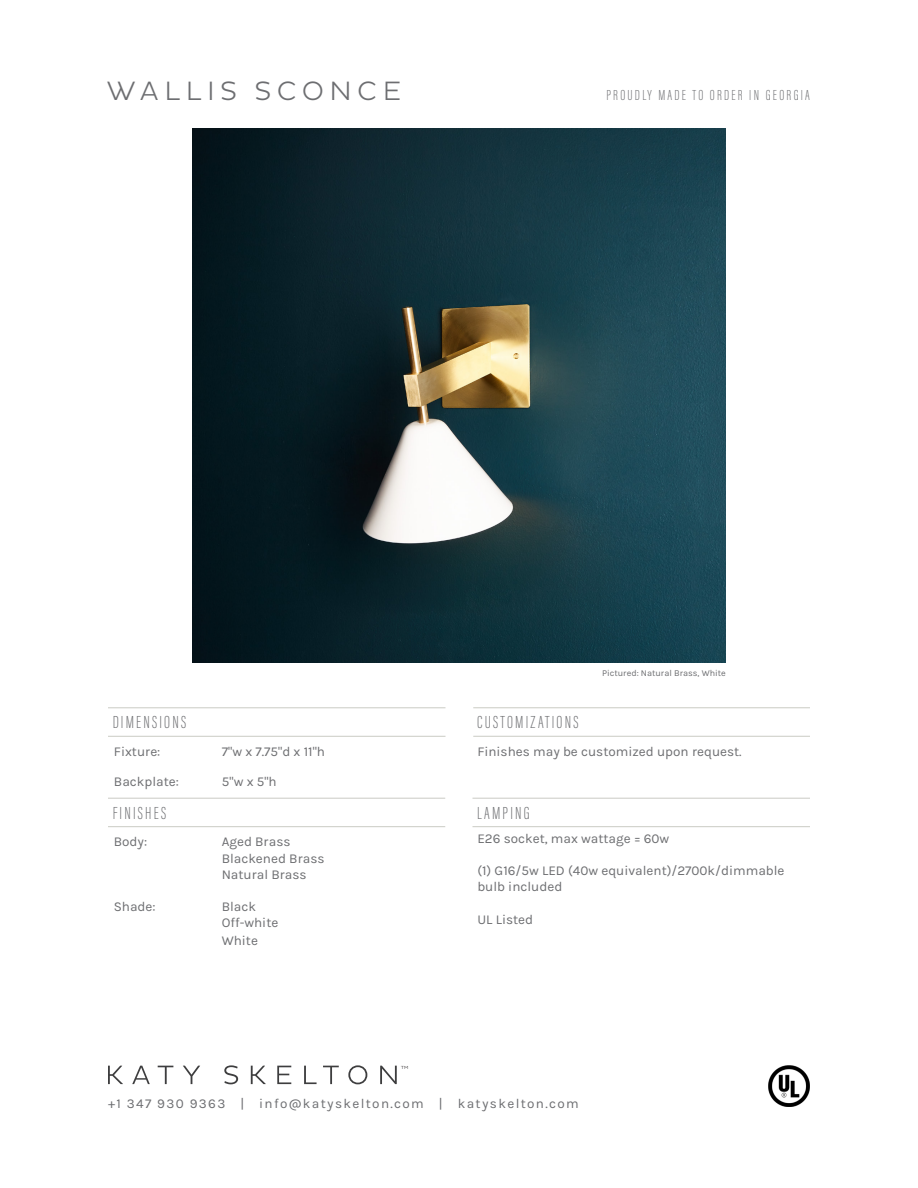
<style>
.page{position:relative;width:918px;height:1188px;background:#fff}
.page>*{position:absolute;margin:0;border:0;box-sizing:border-box;transform-origin:0 0}
.t1{font:300 27px "Pluto Sans";letter-spacing:.2em;color:#6d6e71}
.t2{font:200 18px "Acumin Pro Extra Cond";letter-spacing:.12em;color:#6d6e71}
.t3{font:200 15px "Acumin Pro Extra Cond";letter-spacing:.15em;color:#6d6e71}
.t4{font:13.5px/16.2px "Karla";color:#6d6e71}
.t5{font:13.5px "Karla";letter-spacing:.1em;color:#6d6e71}
.t6{font:9px "Karla";color:#6d6e71}
.t7{font:300 4.5px "Pluto Sans";color:#231f20}
</style>
<div class="page">
<img style="left:192px;top:128px;width:534px;height:534px">
<hr style="left:473px;top:707px;width:337px;height:1px;background:#cacbc4">
<hr style="left:473px;top:736px;width:337px;height:1px;background:#cacbc4">
<hr style="left:108px;top:707px;width:338px;height:1px;background:#cacbc4">
<hr style="left:108px;top:736px;width:338px;height:1px;background:#cacbc4">
<svg style="left:108px;top:1066px;width:15px;height:18px"></svg>
<svg style="left:132px;top:1066px;width:18px;height:18px"></svg>
<svg style="left:158px;top:1066px;width:15px;height:18px"></svg>
<svg style="left:183px;top:1066px;width:17px;height:18px"></svg>
<svg style="left:224px;top:1065px;width:14px;height:19px"></svg>
<svg style="left:251px;top:1066px;width:15px;height:18px"></svg>
<svg style="left:277px;top:1066px;width:14px;height:18px"></svg>
<svg style="left:304px;top:1066px;width:13px;height:18px"></svg>
<svg style="left:323px;top:1066px;width:16px;height:18px"></svg>
<svg style="left:348px;top:1065px;width:19px;height:19px"></svg>
<svg style="left:380px;top:1066px;width:17px;height:18px"></svg>
<img style="left:768px;top:1065px;width:42px;height:42px">
<hr style="left:472px;top:798px;width:338px;height:1px;background:#cacbc4">
<hr style="left:472px;top:826px;width:338px;height:1px;background:#cacbc4">
<hr style="left:108px;top:798px;width:337px;height:1px;background:#cacbc4">
<hr style="left:108px;top:826px;width:337px;height:1px;background:#cacbc4">
<p class="t1" style="left:106px;top:75px;width:296px">WALLIS SCONCE</p>
<p class="t3" style="left:606px;top:87px;width:205px">PROUDLY MADE TO ORDER IN GEORGIA</p>
<p class="t2" style="left:113px;top:711px;width:75px">DIMENSIONS</p>
<p class="t4" style="left:114px;top:744px;width:48px">Fixture:</p>
<p class="t4" style="left:222px;top:744px;width:105px">7"w x 7.75"d x 11"h</p>
<p class="t4" style="left:114px;top:774px;width:67px">Backplate:</p>
<p class="t4" style="left:222px;top:774px;width:56px">5"w x 5"h</p>
<p class="t2" style="left:113px;top:802px;width:55px">FINISHES</p>
<p class="t4" style="left:114px;top:834px;width:35px">Body:</p>
<p class="t4" style="left:222px;top:834px;width:70px">Aged Brass</p>
<p class="t4" style="left:222px;top:850px;width:104px">Blackened Brass</p>
<p class="t4" style="left:222px;top:866px;width:87px">Natural Brass</p>
<p class="t4" style="left:114px;top:899px;width:43px">Shade:</p>
<p class="t4" style="left:222px;top:899px;width:36px">Black</p>
<p class="t4" style="left:222px;top:915px;width:58px">Off-white</p>
<p class="t4" style="left:222px;top:933px;width:38px">White</p>
<p class="t7" style="left:401px;top:1065px;width:9px">TM</p>
<p class="t2" style="left:477px;top:711px;width:103px">CUSTOMIZATIONS</p>
<p class="t6" style="left:602px;top:669px;width:125px">Pictured: Natural Brass, White</p>
<p class="t4" style="left:477px;top:743px;width:266px">Finishes may be customized upon request.</p>
<p class="t2" style="left:477px;top:802px;width:54px">LAMPING</p>
<p class="t4" style="left:477px;top:830px;width:193px">E26 socket, max wattage = 60w</p>
<p class="t4" style="left:477px;top:863px;width:309px">(1) G16/5w LED (40w equivalent)/2700k/dimmable bulb included</p>
<p class="t4" style="left:477px;top:911px;width:57px">UL Listed</p>
<p class="t5" style="left:108px;top:1096px;width:472px">+1 347 930 9363 | info@katyskelton.com | katyskelton.com</p>
</div>
